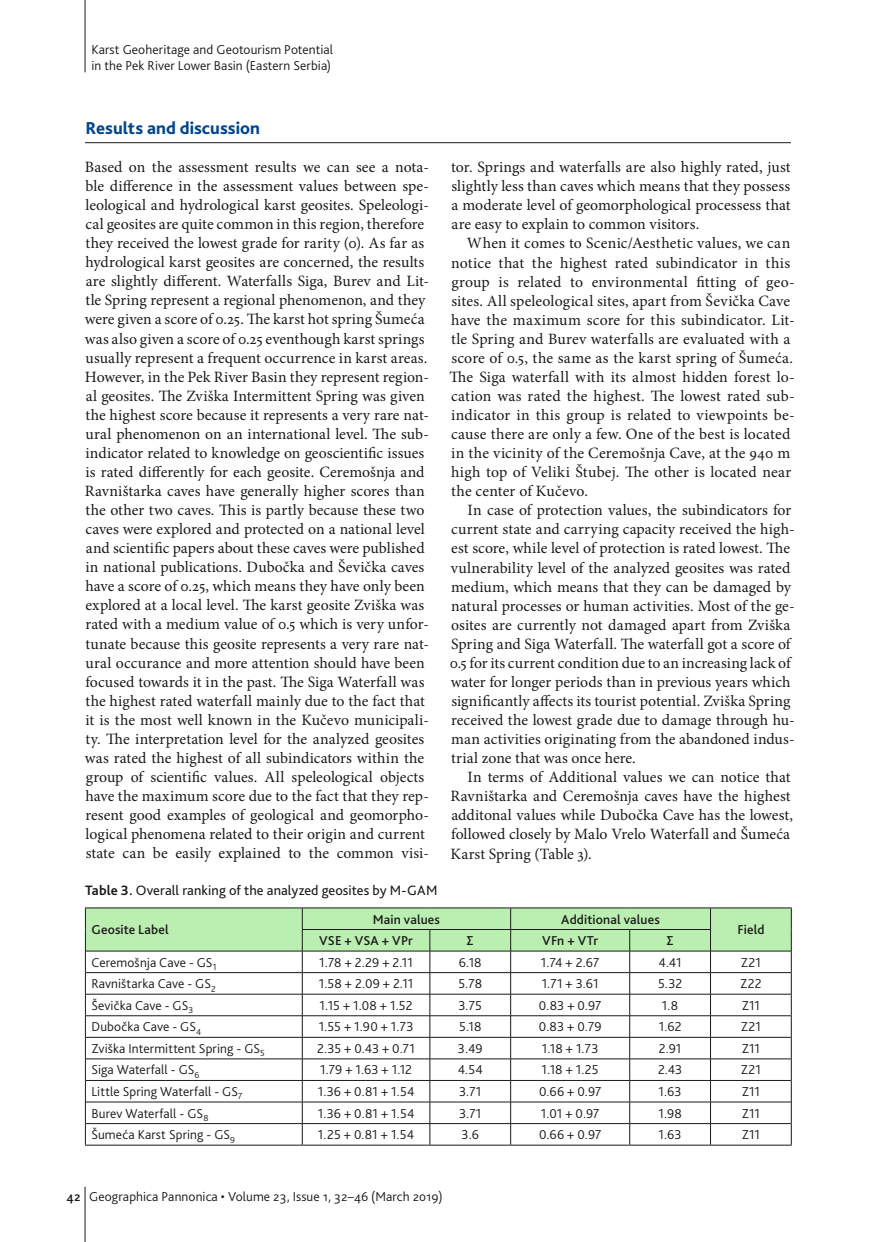
<style>
.page{position:relative;width:876px;height:1242px;background:#fff}
.page>*{position:absolute;margin:0;border:0;box-sizing:border-box;transform-origin:0 0}
.t1{font:800 18px "Bliss Pro";color:#00448f}
.t2{font:15.75px/19px "Minion Pro";letter-spacing:.005em;color:#1a1a18}
.t3{font:14.25px "Bliss Pro";letter-spacing:.005em;color:#1a1a18}
.t4{font:300 13.5px/16.2px "Bliss Pro";letter-spacing:.005em;color:#1a1a18}
.t5{font:500 13.5px "Bliss Pro";letter-spacing:.01em;color:#1a1a18}
.s1{font-weight:700}
.s2{font-weight:500}
</style>
<div class="page">
<hr style="left:85px;top:0;width:1px;height:72px;background:#1a1a18">
<hr style="left:85px;top:1186px;width:1px;height:56px;background:#1a1a18">
<hr style="left:85px;top:142px;width:706px;height:1px;background:#1a1a18">
<hr style="left:85px;top:907px;width:217px;height:1px;background:#1a1a18">
<hr style="left:302px;top:907px;width:128px;height:1px;background:#1a1a18">
<hr style="left:430px;top:907px;width:81px;height:1px;background:#1a1a18">
<hr style="left:511px;top:907px;width:119px;height:1px;background:#1a1a18">
<hr style="left:630px;top:907px;width:80px;height:1px;background:#1a1a18">
<hr style="left:710px;top:907px;width:82px;height:1px;background:#1a1a18">
<hr style="left:85px;top:1144px;width:217px;height:1px;background:#1a1a18">
<hr style="left:302px;top:1144px;width:128px;height:1px;background:#1a1a18">
<hr style="left:430px;top:1144px;width:81px;height:1px;background:#1a1a18">
<hr style="left:511px;top:1144px;width:119px;height:1px;background:#1a1a18">
<hr style="left:630px;top:1144px;width:80px;height:1px;background:#1a1a18">
<hr style="left:710px;top:1144px;width:82px;height:1px;background:#1a1a18">
<svg style="left:85px;top:908px;width:707px;height:236px"></svg>
<p class="t4" style="left:91px;top:41px;width:243px">Karst Geoheritage and Geotourism Potential in the Pek River Lower Basin (Eastern Serbia)</p>
<p class="t1" style="left:85px;top:117px;width:176px">Results and discussion</p>
<p class="t2" style="left:85px;top:157px;width:345px">Based on the assessment results we can see a nota&shy;ble difference in the assessment values between spe&shy;leological and hydrological karst geosites. Speleologi&shy;cal geosites are quite common in this region, therefore they received the lowest grade for rarity (0). As far as hydrological karst geosites are concerned, the results are slightly different. Waterfalls Siga, Burev and Lit&shy;tle Spring represent a regional phenomenon, and they were given a score of 0.25. The karst hot spring Šumeća was also given a score of 0.25 eventhough karst springs usually represent a frequent occurrence in karst areas.<br>However, in the Pek River Basin they represent region&shy;al geosites. The Zviška Intermittent Spring was given the highest score because it represents a very rare nat&shy;ural phenomenon on an international level. The sub&shy;indicator related to knowledge on geoscientific issues is rated differently for each geosite. Ceremošnja and Ravništarka caves have generally higher scores than the other two caves. This is partly because these two caves were explored and protected on a national level and scientific papers about these caves were published in national publications. Dubočka and Ševička caves have a score of 0.25, which means they have only been explored at a local level. The karst geosite Zviška was rated with a medium value of 0.5 which is very unfor&shy;tunate because this geosite represents a very rare nat&shy;ural occurance and more attention should have been focused towards it in the past. The Siga Waterfall was the highest rated waterfall mainly due to the fact that it is the most well known in the Kučevo municipali&shy;ty. The interpretation level for the analyzed geosites was rated the highest of all subindicators within the group of scientific values. All speleological objects have the maximum score due to the fact that they rep&shy;resent good examples of geological and geomorpho&shy;logical phenomena related to their origin and current state can be easily explained to the common visi-</p>
<p class="t2" style="left:451px;top:158px;width:341px;text-align:justify">tor. Springs and waterfalls are also highly rated, just slightly less than caves which means that they possess a moderate level of geomorphological processess that are easy to explain to common visitors.</p>
<p class="t2" style="left:450px;top:234px;width:347px;text-indent:17px">When it comes to Scenic/Aesthetic values, we can notice that the highest rated subindicator in this group is related to environmental fitting of geo&shy;sites. All speleological sites, apart from Ševička Cave have the maximum score for this subindicator. Lit&shy;tle Spring and Burev waterfalls are evaluated with a score of 0.5, the same as the karst spring of Šumeća.<br>The Siga waterfall with its almost hidden forest lo&shy;cation was rated the highest. The lowest rated sub&shy;indicator in this group is related to viewpoints be&shy;cause there are only a few. One of the best is located in the vicinity of the Ceremošnja Cave, at the 940 m high top of Veliki Štubej. The other is located near the center of Kučevo.</p>
<p class="t2" style="left:450px;top:501px;width:346px;text-indent:18px">In case of protection values, the subindicators for current state and carrying capacity received the high&shy;est score, while level of protection is rated lowest. The vulnerability level of the analyzed geosites was rated medium, which means that they can be damaged by natural processes or human activities. Most of the ge&shy;osites are currently not damaged apart from Zviška Spring and Siga Waterfall. The waterfall got a score of 0.5 for its current condition due to an increasing lack of water for longer periods than in previous years which significantly affects its tourist potential. Zviška Spring received the lowest grade due to damage through hu&shy;man activities originating from the abandoned indus&shy;trial zone that was once here.</p>
<p class="t2" style="left:451px;top:767px;width:344px;text-indent:17px">In terms of Additional values we can notice that Ravništarka and Ceremošnja caves have the highest additonal values while Dubočka Cave has the lowest, followed closely by Malo Vrelo Waterfall and Šumeća Karst Spring (Table 3).</p>
<p class="t3" style="left:85px;top:881px;width:354px"><span class="s1">Table 3.</span> Overall ranking of the analyzed geosites by M-GAM</p>
<p class="t5" style="left:91px;top:921px;width:79px">Geosite Label</p>
<p class="t5" style="left:373px;top:910px;width:69px">Main values</p>
<p class="t5" style="left:561px;top:910px;width:100px">Additional values</p>
<p class="t5" style="left:319px;top:932px;width:95px">VSE + VSA + VPr</p>
<p class="t5" style="left:467px;top:932px;width:9px">Σ</p>
<p class="t5" style="left:542px;top:932px;width:57px">VFn + VTr</p>
<p class="t5" style="left:666px;top:932px;width:9px">Σ</p>
<p class="t5" style="left:737px;top:921px;width:29px">Field</p>
<p class="t4" style="left:91px;top:953px;width:127px">Ceremošnja Cave - GS<sub>1</sub></p>
<p class="t4" style="left:319px;top:953px;width:95px">1.78 + 2.29 + 2.11</p>
<p class="t4" style="left:459px;top:953px;width:24px">6.18</p>
<p class="t4" style="left:541px;top:953px;width:60px">1.74 + 2.67</p>
<p class="t4" style="left:659px;top:953px;width:25px">4.41</p>
<p class="t4" style="left:741px;top:953px;width:22px">Z21</p>
<p class="t4" style="left:91px;top:975px;width:126px">Ravništarka Cave - GS<sub>2</sub></p>
<p class="t4" style="left:319px;top:975px;width:96px">1.58 + 2.09 + 2.11</p>
<p class="t4" style="left:458px;top:975px;width:25px">5.78</p>
<p class="t4" style="left:542px;top:975px;width:59px">1.71 + 3.61</p>
<p class="t4" style="left:658px;top:975px;width:26px">5.32</p>
<p class="t4" style="left:740px;top:975px;width:23px">Z22</p>
<p class="t4" style="left:91px;top:997px;width:103px">Ševička Cave - GS<sub>3</sub></p>
<p class="t4" style="left:320px;top:997px;width:94px">1.15 + 1.08 + 1.52</p>
<p class="t4" style="left:458px;top:997px;width:25px">3.75</p>
<p class="t4" style="left:539px;top:997px;width:64px">0.83 + 0.97</p>
<p class="t4" style="left:662px;top:997px;width:18px">1.8</p>
<p class="t4" style="left:742px;top:997px;width:20px">Z11</p>
<p class="t4" style="left:91px;top:1018px;width:111px">Dubočka Cave - GS<sub>4</sub></p>
<p class="t4" style="left:319px;top:1018px;width:96px">1.55 + 1.90 + 1.73</p>
<p class="t4" style="left:459px;top:1018px;width:24px">5.18</p>
<p class="t4" style="left:539px;top:1018px;width:64px">0.83 + 0.79</p>
<p class="t4" style="left:659px;top:1018px;width:24px">1.62</p>
<p class="t4" style="left:741px;top:1018px;width:22px">Z21</p>
<p class="t4" style="left:91px;top:1040px;width:175px">Zviška Intermittent Spring - GS<sub>5</sub></p>
<p class="t4" style="left:317px;top:1040px;width:100px">2.35 + 0.43 + 0.71</p>
<p class="t4" style="left:458px;top:1040px;width:26px">3.49</p>
<p class="t4" style="left:542px;top:1040px;width:58px">1.18 + 1.73</p>
<p class="t4" style="left:659px;top:1040px;width:24px">2.91</p>
<p class="t4" style="left:742px;top:1040px;width:20px">Z11</p>
<p class="t4" style="left:91px;top:1061px;width:110px">Siga Waterfall - GS<sub>6</sub></p>
<p class="t4" style="left:320px;top:1061px;width:93px">1.79 + 1.63 + 1.12</p>
<p class="t4" style="left:458px;top:1061px;width:27px">4.54</p>
<p class="t4" style="left:542px;top:1061px;width:59px">1.18 + 1.25</p>
<p class="t4" style="left:658px;top:1061px;width:26px">2.43</p>
<p class="t4" style="left:741px;top:1061px;width:22px">Z21</p>
<p class="t4" style="left:91px;top:1083px;width:153px">Little Spring Waterfall - GS<sub>7</sub></p>
<p class="t4" style="left:318px;top:1083px;width:98px">1.36 + 0.81 + 1.54</p>
<p class="t4" style="left:459px;top:1083px;width:24px">3.71</p>
<p class="t4" style="left:539px;top:1083px;width:64px">0.66 + 0.97</p>
<p class="t4" style="left:659px;top:1083px;width:25px">1.63</p>
<p class="t4" style="left:742px;top:1083px;width:20px">Z11</p>
<p class="t4" style="left:91px;top:1104px;width:118px">Burev Waterfall - GS<sub>8</sub></p>
<p class="t4" style="left:318px;top:1104px;width:98px">1.36 + 0.81 + 1.54</p>
<p class="t4" style="left:459px;top:1104px;width:24px">3.71</p>
<p class="t4" style="left:541px;top:1104px;width:60px">1.01 + 0.97</p>
<p class="t4" style="left:658px;top:1104px;width:25px">1.98</p>
<p class="t4" style="left:742px;top:1104px;width:20px">Z11</p>
<p class="t4" style="left:91px;top:1126px;width:145px">Šumeća Karst Spring - GS<sub>9</sub></p>
<p class="t4" style="left:318px;top:1126px;width:98px">1.25 + 0.81 + 1.54</p>
<p class="t4" style="left:462px;top:1126px;width:19px">3.6</p>
<p class="t4" style="left:539px;top:1126px;width:64px">0.66 + 0.97</p>
<p class="t4" style="left:659px;top:1126px;width:25px">1.63</p>
<p class="t4" style="left:742px;top:1126px;width:20px">Z11</p>
<p class="t4" style="left:67px;top:1187px;width:378px"><span class="s2">42</span> Geographica Pannonica • Volume 23, Issue 1, 32–46 (March 2019)</p>
</div>
